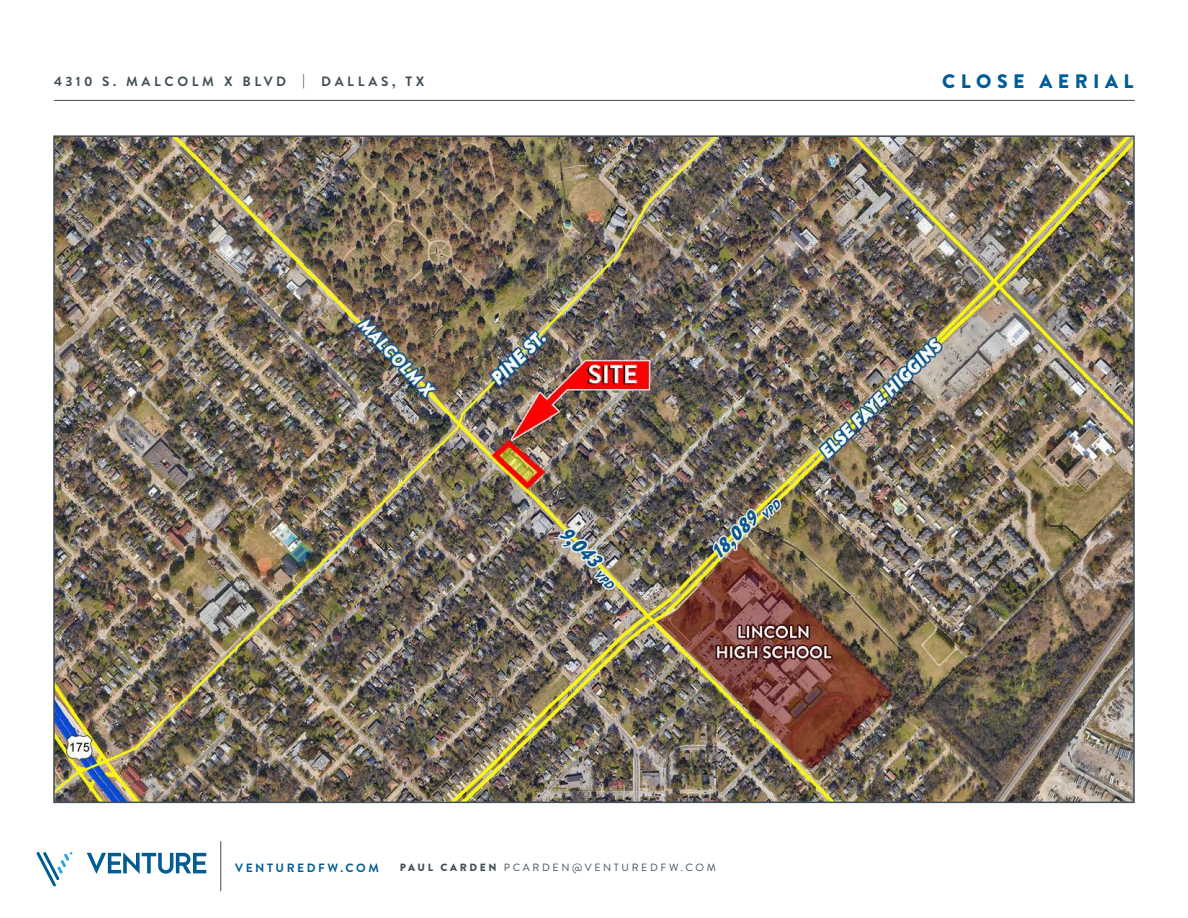
<style>
.page{position:relative;width:1188px;height:918px;background:#fff}
.page>*{position:absolute;margin:0;border:0;box-sizing:border-box;transform-origin:0 0}
.t1{font:900 19.5px "Brandon Grotesque";letter-spacing:.28em;color:#005c96}
.t2{font:700 13.5px "Brandon Grotesque";letter-spacing:.27em;color:#404e57}
.t3{font:700 12px "Brandon Grotesque";letter-spacing:.21em;color:#005c96}
.t4{font:10.5px "Brandon Grotesque";letter-spacing:.25em;color:#404e57}
.s1{font-weight:900}
</style>
<div class="page">
<svg style="left:37px;top:852px;width:36px;height:34px"></svg>
<svg style="left:87px;top:852px;width:119px;height:22px"></svg>
<hr style="left:220px;top:841px;width:1px;height:50px;background:#404e57">
<hr style="left:54px;top:100px;width:1081px;height:1px;background:#404e57">
<img style="left:56px;top:138px;width:1076px;height:662px">
<p class="t2" style="left:54px;top:72px;width:372px">4310 S. MALCOLM X BLVD | DALLAS, TX</p>
<h1 class="t1" style="left:942px;top:67px;width:193px">CLOSE AERIAL</h1>
<p class="t3" style="left:235px;top:860px;width:145px">VENTUREDFW.COM</p>
<p class="t4" style="left:400px;top:861px;width:318px"><span class="s1">PAUL CARDEN</span> PCARDEN@VENTUREDFW.COM</p>
</div>
